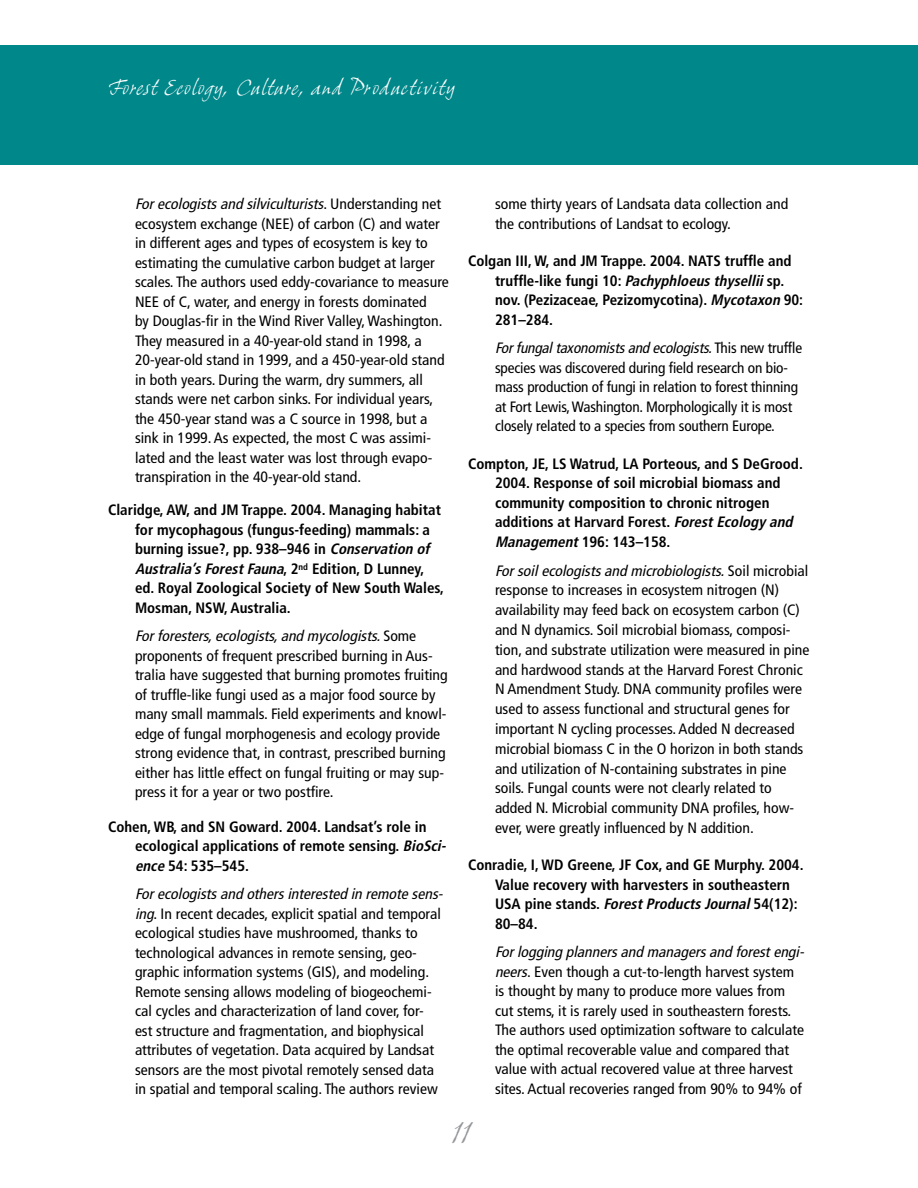
<style>
.page{position:relative;width:918px;height:1188px;background:#fff}
.page>*{position:absolute;margin:0;border:0;box-sizing:border-box;transform-origin:0 0}
.t1{font:italic 33px "Grimshaw Hand ITC";color:#939598}
.t2{font:italic 21px "Grimshaw Hand ITC";letter-spacing:.025em;color:#fff}
.t3{font:condensed 15px/19.5px "Frutiger";color:#000;scale:1.05 1}
.t4{font:700 condensed 15px/19.5px "Frutiger";color:#000}
.t5{font:condensed 15px/19.5px "Frutiger";color:#000}
.s1{font-style:italic}
</style>
<div class="page">
<div style="left:0;top:46px;width:918px;height:119px;background:#00878a"></div>
<h2 class="t2" style="left:108px;top:75px;width:350px">Forest Ecology, Culture, and Productivity</h2>
<p class="t3" style="left:135px;top:194px;width:301px"><span class="s1">Forecologistsand silviculturists</span>. U n d e r s t a n d i n g n e t ecosystem exchange (NEE) of carbon (C) and water in different ages and types of ecosystem is key to estimating the cumulative carbon budget at larger scales. The authors used eddy-covariance to measure NEE of C, water, and energy in forests dominated<br>by Douglas-fir in the Wind River Valley, Washington.<br>They measured in a 40-year-old stand in 1998, a 20-year-old stand in 1999, and a 450-year-old stand in both years. During the warm, dry summers, all stands were net carbon sinks. For individual years, the 450-year stand was a C source in 1998, but a sink in 1999. As expected, the most C was assimi&shy;lated and the least water was lost through evapo&shy;transpiration in the 40-year-old stand.</p>
<p class="t4" style="left:135px;top:500px;width:310px;text-indent:-27px">Claridge, AW, and JM Trappe. 2004. Managing habitat for mycophagous (fungus-feeding) mammals: a burning issue?, pp. 938–946 in <span class="s1">Conservation of Australia’sForestFauna</span>, 2 <sup>n</sup> <sup>d</sup> E d i t i o n , D L u n n e y, ed. Royal Zoological Society of New South Wales, Mosman, NSW, Australia.</p>
<p class="t3" style="left:135px;top:626px;width:299px"><span class="s1">Forforesters,ecologists,and mycologists.</span>S o m e proponents of frequent prescribed burning in Aus&shy;tralia have suggested that burning promotes fruiting of truffle-like fungi used as a major food source by many small mammals. Field experiments and knowl&shy;edge of fungal morphogenesis and ecology provide strong evidence that, in contrast, prescribed burning either has little effect on fungal fruiting or may sup&shy;press it for a year or two postfire.</p>
<p class="t4" style="left:135px;top:817px;width:316px;text-indent:-27px">Cohen, WB, and SN Goward. 2004. Landsat’s role in ecological applications of remote sensing. <span class="s1">BioSci&shy;ence</span> 54: 535–545.</p>
<p class="t3" style="left:135px;top:884px;width:298px"><span class="s1">Forecologistsand othersinterested in remote sens&shy;ing</span>. In recent decades, explicit spatial and temporal ecological studies have mushroomed, thanks to technological advances in remote sensing, geo&shy;graphic information systems (GIS), and modeling.<br>Remote sensing allows modeling of biogeochemi&shy;cal cycles and characterization of land cover, for-<br>est structure and fragmentation, and biophysical attributes of vegetation. Data acquired by Landsat sensors are the most pivotal remotely sensed data in spatial and temporal scaling. The authors review</p>
<p class="t3" style="left:495px;top:194px;width:281px">some thirty years of Landsata data collection and the contributions of Landsat to ecology.</p>
<p class="t4" style="left:495px;top:251px;width:310px;text-indent:-27px">Colgan III, W, and JM Trappe. 2004. NATS truffle and truffle-like fungi 10: <span class="s1">Pachyphloeus thysellii</span>sp. nov. (Pezizaceae, Pezizomycotina). <span class="s1">Mycotaxon</span> 90:<br>281–284.</p>
<p class="t5" style="left:495px;top:338px;width:309px"><span class="s1">Forfungaltaxonomistsandecologists.</span>T h i s n e w t r u ffl e species was discovered during field research on bio&shy;mass production of fungi in relation to forest thinning at Fort Lewis, Washington. Morphologically it is most closely related to a species from southern Europe.</p>
<p class="t4" style="left:495px;top:454px;width:309px;text-indent:-27px">Compton, JE, LS Watrud, LA Porteous, and S DeGrood.<br>2004. Response of soil microbial biomass and community composition to chronic nitrogen additions at Harvard Forest. <span class="s1">ForestEcologyand Management</span>196: 143–158.</p>
<p class="t3" style="left:495px;top:561px;width:301px"><span class="s1">Forsoilecologistsand microbiologists.</span>S o i l m i c r o b i a l response to increases in ecosystem nitrogen (N) availability may feed back on ecosystem carbon (C) and N dynamics. Soil microbial biomass, composi&shy;tion, and substrate utilization were measured in pine and hardwood stands at the Harvard Forest Chronic N Amendment Study. DNA community profiles were used to assess functional and structural genes for important N cycling processes. Added N decreased microbial biomass C in the O horizon in both stands and utilization of N-containing substrates in pine soils. Fungal counts were not clearly related to added N. Microbial community DNA profiles, how&shy;ever, were greatly influenced by N addition.</p>
<p class="t4" style="left:495px;top:856px;width:310px;text-indent:-27px">Conradie, I, WD Greene, JF Cox, and GE Murphy. 2004.<br>Value recovery with harvesters in southeastern<br>U S A p i n e s t a n d s . <span class="s1">ForestProductsJournal</span>5 4 ( 1 2 ) :<br>80–84.</p>
<p class="t3" style="left:495px;top:943px;width:299px"><span class="s1">Forlogging plannersand managersand forestengi&shy;neers</span>. Even though a cut-to-length harvest system<br>is thought by many to produce more values from<br>cut stems, it is rarely used in southeastern forests.<br>The authors used optimization software to calculate the optimal recoverable value and compared that value with actual recovered value at three harvest sites. Actual recoveries ranged from 90% to 94% of</p>
<h1 class="t1" style="left:452px;top:1113px;width:20px">11</h1>
</div>
